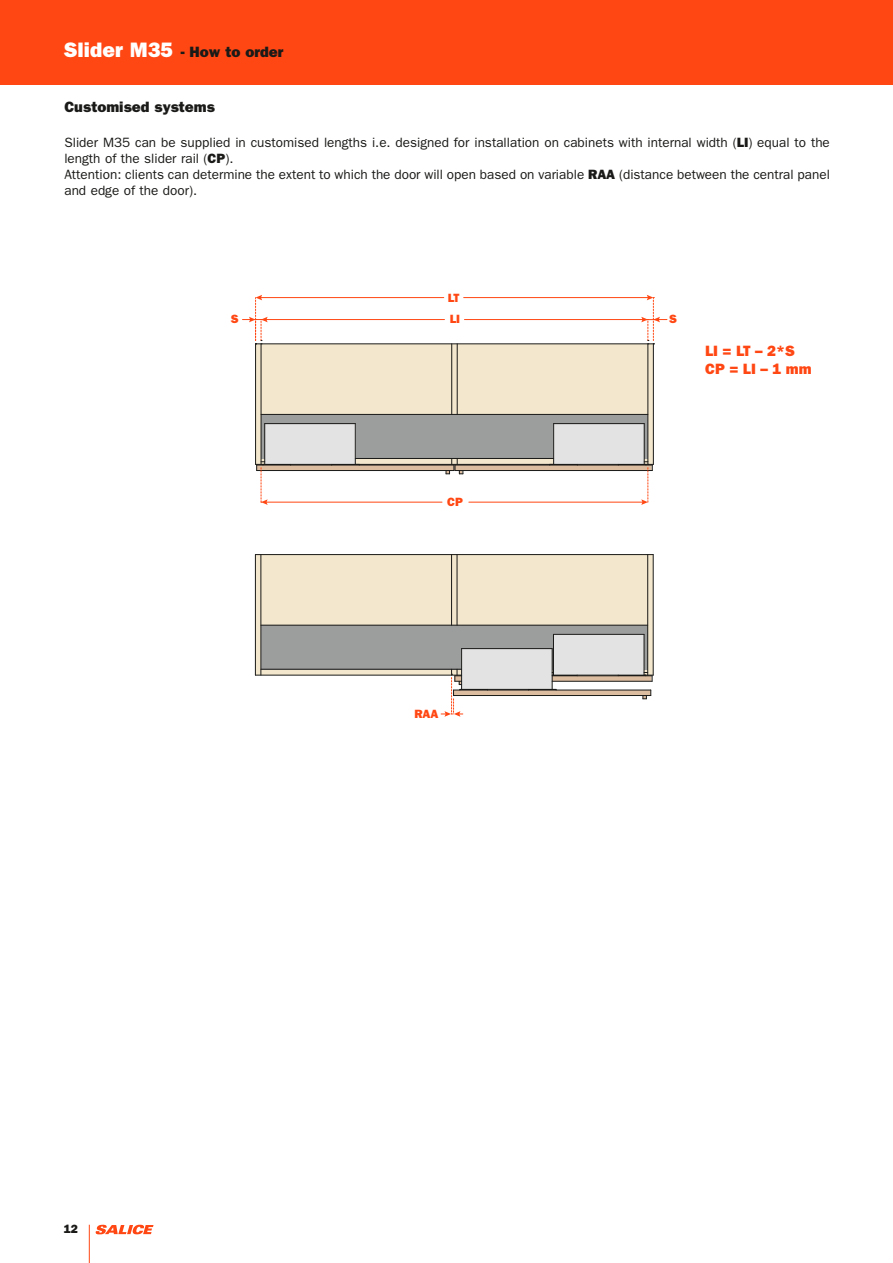
<style>
.page{position:relative;width:893px;height:1263px;background:#fff}
.page>*{position:absolute;margin:0;border:0;box-sizing:border-box;transform-origin:0 0}
.t1{font:21px "ITC Franklin Gothic Std Hvy";color:#fff}
.t2{font:15px "ITC Franklin Gothic Std Hvy";color:#1a1a18}
.t3{font:15px/18px "ITC Franklin Gothic Std Hvy";color:#ff4713}
.t4{font:13.5px/16.2px "ITC Franklin Gothic Std";color:#1a1a18}
.t5{font:12px/21.9px "ITC Franklin Gothic Std Hvy";color:#ff4713}
.t6{font:12px "ITC Franklin Gothic Std Hvy";color:#1a1a18}
.s1{font-family:"ITC Franklin Gothic Std Hvy"}
</style>
<div class="page">
<div style="left:0;top:0;width:893px;height:85px;background:#ff4713"></div>
<div style="left:255px;top:555px;width:398px;height:120px;background:#f3e7cd"></div>
<div style="left:261px;top:625px;width:387px;height:44px;background:#9c9d9d"></div>
<div style="left:553px;top:634px;width:91px;height:40px;background:#e3e3e3"></div>
<div style="left:462px;top:649px;width:90px;height:40px;background:#e3e3e3"></div>
<hr style="left:255px;top:554px;width:398px;height:1px;background:#1a1a18">
<hr style="left:255px;top:675px;width:207px;height:1px;background:#1a1a18">
<hr style="left:260px;top:555px;width:1px;height:120px;background:#1a1a18">
<hr style="left:461px;top:649px;width:1px;height:40px;background:#1a1a18">
<hr style="left:255px;top:555px;width:1px;height:120px;background:#1a1a18">
<hr style="left:451px;top:555px;width:1px;height:70px;background:#1a1a18">
<hr style="left:457px;top:555px;width:1px;height:70px;background:#1a1a18">
<hr style="left:647px;top:555px;width:1px;height:120px;background:#1a1a18">
<hr style="left:653px;top:555px;width:1px;height:120px;background:#1a1a18">
<hr style="left:552px;top:649px;width:1px;height:40px;background:#1a1a18">
<hr style="left:553px;top:634px;width:91px;height:1px;background:#1a1a18">
<hr style="left:644px;top:634px;width:1px;height:41px;background:#1a1a18">
<hr style="left:553px;top:634px;width:1px;height:41px;background:#1a1a18">
<hr style="left:462px;top:648px;width:90px;height:1px;background:#1a1a18">
<hr style="left:261px;top:669px;width:201px;height:1px;background:#1a1a18">
<svg style="left:441px;top:669px;width:212px;height:48px"></svg>
<hr style="left:261px;top:625px;width:387px;height:1px;background:#1a1a18">
<div style="left:256px;top:344px;width:397px;height:120px;background:#f3e7cd"></div>
<div style="left:261px;top:414px;width:386px;height:44px;background:#9c9d9d"></div>
<div style="left:265px;top:424px;width:90px;height:40px;background:#e3e3e3"></div>
<div style="left:554px;top:424px;width:90px;height:40px;background:#e3e3e3"></div>
<hr style="left:256px;top:343px;width:397px;height:1px;background:#1a1a18">
<hr style="left:261px;top:414px;width:387px;height:1px;background:#1a1a18">
<hr style="left:265px;top:423px;width:90px;height:1px;background:#1a1a18">
<hr style="left:261px;top:344px;width:1px;height:120px;background:#1a1a18">
<hr style="left:264px;top:424px;width:1px;height:40px;background:#1a1a18">
<hr style="left:255px;top:344px;width:1px;height:120px;background:#1a1a18">
<hr style="left:647px;top:344px;width:1px;height:120px;background:#1a1a18">
<hr style="left:653px;top:344px;width:1px;height:120px;background:#1a1a18">
<hr style="left:260px;top:297px;width:184px;height:1px;background:#ff4713">
<hr style="left:464px;top:297px;width:185px;height:1px;background:#ff4713">
<hr style="left:355px;top:424px;width:1px;height:40px;background:#1a1a18">
<hr style="left:451px;top:344px;width:1px;height:70px;background:#1a1a18">
<hr style="left:457px;top:344px;width:1px;height:70px;background:#1a1a18">
<hr style="left:554px;top:423px;width:90px;height:1px;background:#1a1a18">
<hr style="left:644px;top:424px;width:1px;height:40px;background:#1a1a18">
<hr style="left:553px;top:424px;width:1px;height:40px;background:#1a1a18">
<hr style="left:266px;top:319px;width:178px;height:1px;background:#ff4713">
<hr style="left:464px;top:319px;width:179px;height:1px;background:#ff4713">
<svg style="left:256px;top:458px;width:397px;height:47px"></svg>
<svg style="left:641px;top:295px;width:26px;height:50px"></svg>
<svg style="left:242px;top:295px;width:26px;height:50px"></svg>
<hr style="left:89px;top:1225px;width:1px;height:38px;background:#ff4713">
<svg style="left:96px;top:1225px;width:58px;height:9px"></svg>
<h1 class="t1" style="left:64px;top:37px;width:111px">Slider M35</h1>
<p class="t2" style="left:181px;top:43px;width:104px">- How to order</p>
<p class="t2" style="left:64px;top:98px;width:152px">Customised systems</p>
<p class="t4" style="left:64px;top:134px;width:767px">Slider M35 can be supplied in customised lengths i.e. designed for installation on cabinets with internal width (<span class="s1">LI</span>) equal to the length of the slider rail (<span class="s1">CP</span>).<br>Attention: clients can determine the extent to which the door will open based on variable <span class="s1">RAA</span> (distance between the central panel and edge of the door).</p>
<p class="t5" style="left:448px;top:286px;width:14px">LT<br>LI</p>
<p class="t5" style="left:231px;top:308px;width:9px">S</p>
<p class="t5" style="left:669px;top:308px;width:9px">S</p>
<p class="t3" style="left:705px;top:342px;width:108px">LI = LT – 2*S<br>CP = LI – 1 mm</p>
<p class="t5" style="left:447px;top:491px;width:17px">CP</p>
<p class="t5" style="left:414px;top:703px;width:25px">RAA</p>
<p class="t6" style="left:64px;top:1222px;width:16px">12</p>
</div>
